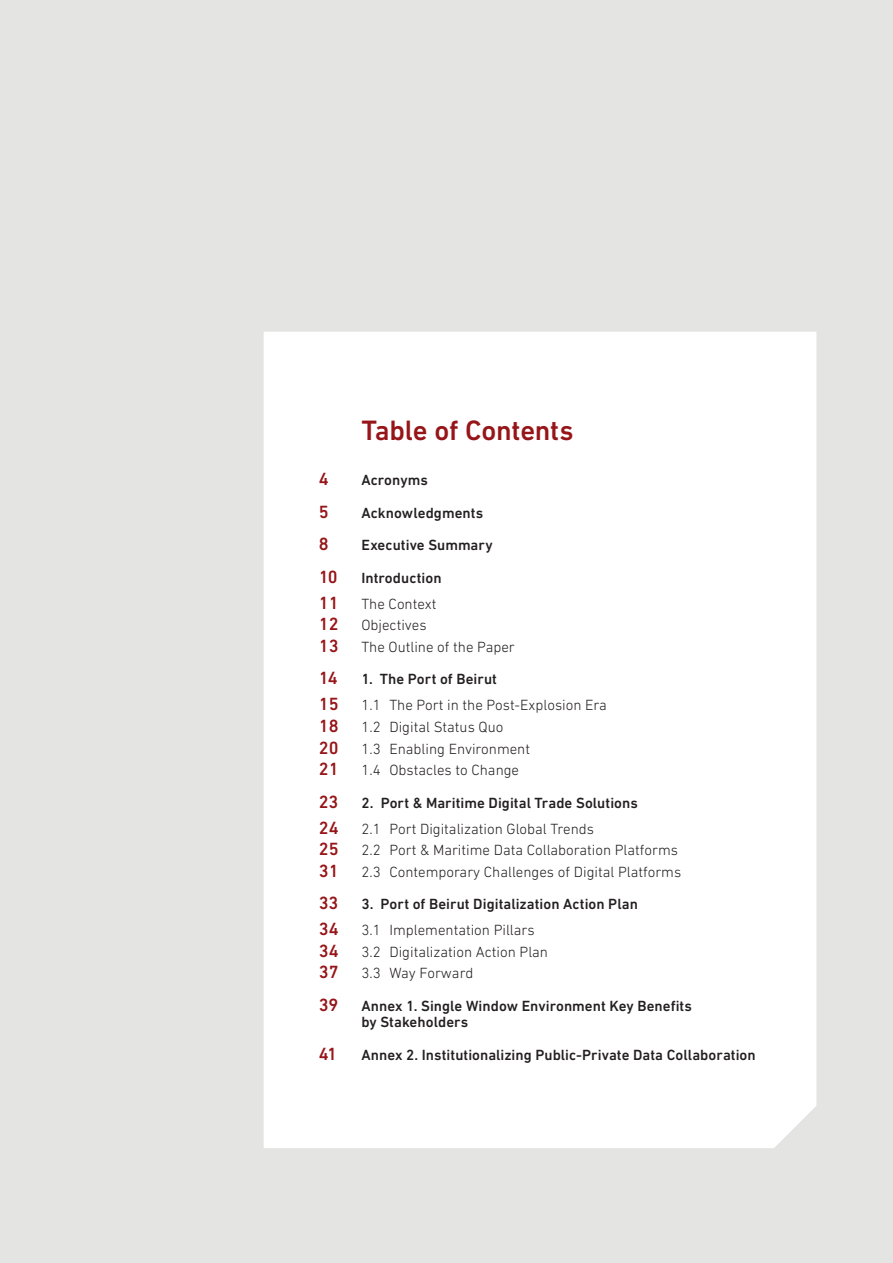
<style>
.page{position:relative;width:893px;height:1263px;background:#e4e5e2}
.page>*{position:absolute;margin:0;border:0;box-sizing:border-box;transform-origin:0 0}
.t1{font:500 28.5px "DIN Next LT Pro";letter-spacing:-.01em;color:#961518}
.t2{font:500 18px "DIN Next LT Pro";color:#961518}
.t3{font:300 15px "DIN Next LT Pro";color:#231f20}
.t4{font:500 15px/16.5px "DIN Next LT Pro";letter-spacing:.005em;color:#231f20}
</style>
<div class="page">
<div style="left:264px;top:332px;width:552px;height:816px;background:#fff"></div>
<h1 class="t1" style="left:361px;top:414px;width:214px">Table of Contents</h1>
<p class="t2" style="left:319px;top:469px;width:11px">4</p>
<p class="t4" style="left:361px;top:472px;width:68px">Acronyms</p>
<p class="t2" style="left:319px;top:501px;width:11px">5</p>
<p class="t4" style="left:361px;top:504px;width:123px">Acknowledgments</p>
<p class="t2" style="left:319px;top:534px;width:11px">8</p>
<p class="t4" style="left:361px;top:537px;width:133px">Executive Summary</p>
<p class="t2" style="left:319px;top:566px;width:20px">10</p>
<p class="t4" style="left:361px;top:569px;width:82px">Introduction</p>
<p class="t2" style="left:319px;top:592px;width:21px">11</p>
<p class="t3" style="left:361px;top:595px;width:77px">The Context</p>
<p class="t2" style="left:319px;top:614px;width:21px">12</p>
<p class="t3" style="left:361px;top:617px;width:67px">Objectives</p>
<p class="t2" style="left:319px;top:635px;width:21px">13</p>
<p class="t3" style="left:361px;top:638px;width:155px">The Outline of the Paper</p>
<p class="t2" style="left:319px;top:668px;width:20px">14</p>
<p class="t4" style="left:361px;top:671px;width:137px">1. The Port of Beirut</p>
<p class="t2" style="left:319px;top:694px;width:21px">15</p>
<p class="t3" style="left:361px;top:697px;width:247px">1.1 The Port in the Post-Explosion Era</p>
<p class="t2" style="left:319px;top:715px;width:21px">18</p>
<p class="t3" style="left:361px;top:718px;width:143px">1.2 Digital Status Quo</p>
<p class="t2" style="left:319px;top:737px;width:21px">20</p>
<p class="t3" style="left:361px;top:740px;width:170px">1.3 Enabling Environment</p>
<p class="t2" style="left:319px;top:758px;width:21px">21</p>
<p class="t3" style="left:361px;top:761px;width:159px">1.4 Obstacles to Change</p>
<p class="t2" style="left:319px;top:791px;width:21px">23</p>
<p class="t4" style="left:361px;top:794px;width:278px">2. Port &amp; Maritime Digital Trade Solutions</p>
<p class="t2" style="left:319px;top:817px;width:21px">24</p>
<p class="t3" style="left:361px;top:820px;width:234px">2.1 Port Digitalization Global Trends</p>
<p class="t2" style="left:319px;top:838px;width:21px">25</p>
<p class="t3" style="left:361px;top:841px;width:318px">2.2 Port &amp; Maritime Data Collaboration Platforms</p>
<p class="t2" style="left:319px;top:860px;width:21px">31</p>
<p class="t3" style="left:361px;top:863px;width:321px">2.3 Contemporary Challenges of Digital Platforms</p>
<p class="t2" style="left:319px;top:893px;width:21px">33</p>
<p class="t4" style="left:361px;top:896px;width:278px">3. Port of Beirut Digitalization Action Plan</p>
<p class="t2" style="left:319px;top:918px;width:21px">34</p>
<p class="t3" style="left:361px;top:921px;width:175px">3.1 Implementation Pillars</p>
<p class="t2" style="left:319px;top:940px;width:21px">34</p>
<p class="t3" style="left:361px;top:943px;width:188px">3.2 Digitalization Action Plan</p>
<p class="t2" style="left:319px;top:962px;width:21px">37</p>
<p class="t3" style="left:361px;top:965px;width:113px">3.3 Way Forward</p>
<p class="t2" style="left:319px;top:994px;width:21px">39</p>
<p class="t4" style="left:361px;top:997px;width:332px">Annex 1. Single Window Environment Key Benefits by Stakeholders</p>
<p class="t2" style="left:319px;top:1043px;width:20px">41</p>
<p class="t4" style="left:361px;top:1046px;width:396px">Annex 2. Institutionalizing Public-Private Data Collaboration</p>
</div>
